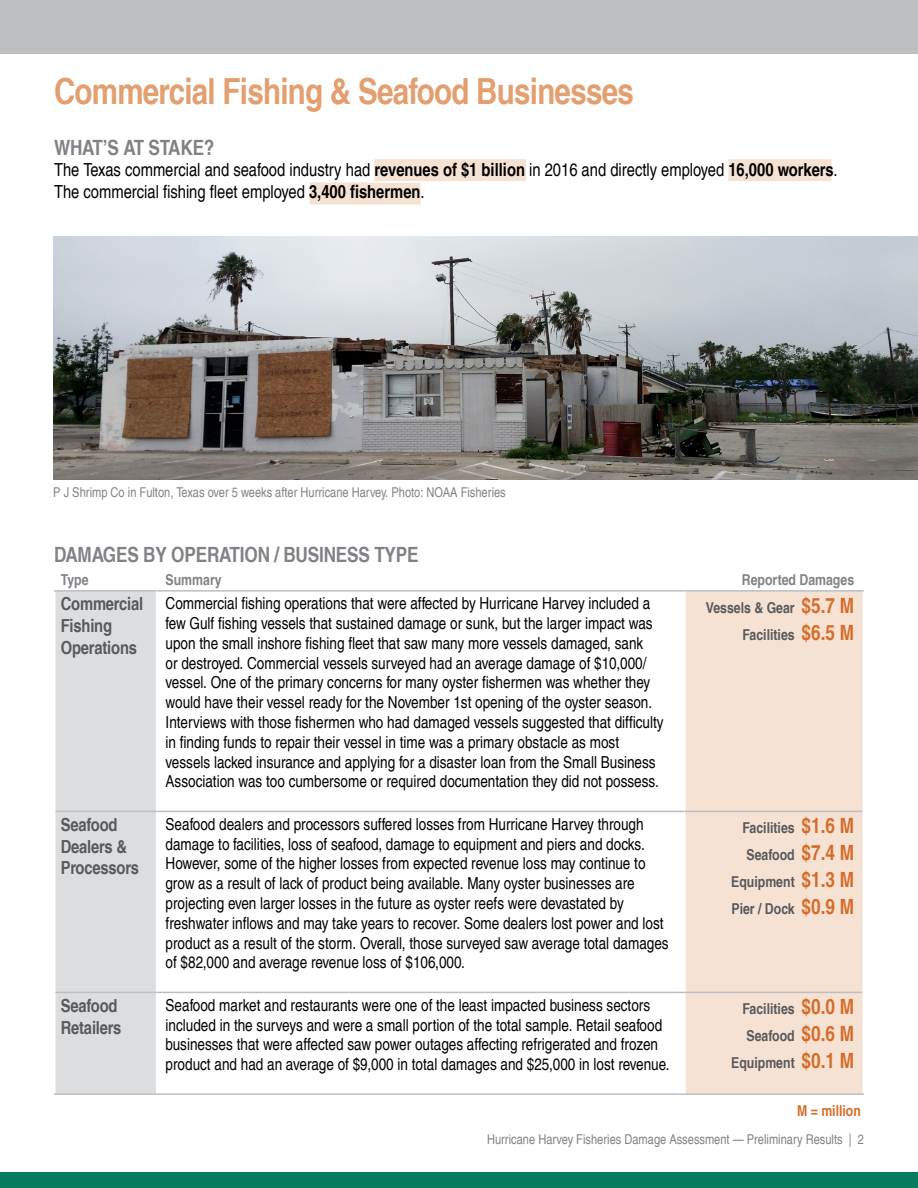
<style>
.page{position:relative;width:918px;height:1188px;background:#fff}
.page>*{position:absolute;margin:0;border:0;box-sizing:border-box;transform-origin:0 0}
.t1{font:700 condensed 36px "Helvetica LT Pro";letter-spacing:-.02em;color:#e49f70}
.t2{font:700 condensed 21px "Helvetica LT Pro";letter-spacing:-.01em;color:#808285}
.Body_text{font:condensed 18px/21.6px "Helvetica LT Pro";color:#000}
.t3{font:700 condensed 18px/21.6px "Helvetica LT Pro";letter-spacing:-.01em;color:#58595b}
.Table_cell{font:condensed 16.5px/19.8px "Helvetica LT Pro";color:#000}
.Table_cell-2{font:700 condensed 15px "Helvetica LT Pro";color:#58595b}
.Table_cell-3{font:700 condensed 15px "Helvetica LT Pro";color:#808285}
.Table_cell-4{font:700 condensed 15px "Helvetica LT Pro";color:#d56c2a}
.t4{font:condensed 13.5px "Helvetica LT Pro";color:#808285}
.s1{font-weight:700}
.s2{font-size:21px;color:#d56c2a}
</style>
<div class="page">
<div style="left:0;top:0;width:918px;height:54px;background:#bcbec0"></div>
<div style="left:0;top:1172px;width:918px;height:16px;background:#077c60"></div>
<div style="left:308px;top:181px;width:114px;height:25px;background:#f6e2d3;border:2px solid #fff"></div>
<div style="left:727px;top:158px;width:106px;height:25px;background:#f6e2d3;border:2px solid #fff"></div>
<div style="left:373px;top:158px;width:154px;height:25px;background:#f6e2d3;border:2px solid #fff"></div>
<div style="left:56px;top:592px;width:100px;height:501px;background:#dcddde"></div>
<svg style="left:157px;top:810px;width:527px;height:182px"></svg>
<div style="left:686px;top:592px;width:176px;height:501px;background:#f6e2d3"></div>
<hr style="left:157px;top:590px;width:528px;height:2px;background:#bcbec0">
<hr style="left:685px;top:590px;width:179px;height:2px;background:#bcbec0">
<hr style="left:157px;top:811px;width:528px;height:1px;background:#bcbec0">
<hr style="left:685px;top:811px;width:178px;height:1px;background:#bcbec0">
<hr style="left:157px;top:992px;width:528px;height:1px;background:#bcbec0">
<hr style="left:685px;top:992px;width:178px;height:1px;background:#bcbec0">
<hr style="left:157px;top:1093px;width:528px;height:2px;background:#bcbec0">
<hr style="left:685px;top:1093px;width:179px;height:2px;background:#bcbec0">
<hr style="left:862px;top:811px;width:2px;height:181px;background:#fff">
<hr style="left:862px;top:992px;width:2px;height:101px;background:#fff">
<hr style="left:54px;top:590px;width:103px;height:2px;background:#bcbec0">
<hr style="left:56px;top:811px;width:101px;height:1px;background:#bcbec0">
<hr style="left:56px;top:992px;width:101px;height:1px;background:#bcbec0">
<hr style="left:54px;top:1093px;width:103px;height:2px;background:#bcbec0">
<img style="left:53px;top:236px;width:865px;height:243px">
<h2 class="t1" style="left:54px;top:70px;width:581px">Commercial Fishing &amp; Seafood Businesses</h2>
<h3 class="t2" style="left:54px;top:135px;width:162px">WHAT’S AT STAKE?</h3>
<p class="Body_text" style="left:54px;top:159px;width:785px">The Texas commercial and seafood industry had <span class="s1">revenues of $1 billion</span> in 2016 and directly employed <span class="s1">16,000 workers</span>.<br>The commercial fishing fleet employed <span class="s1">3,400 fishermen</span>.</p>
<p class="t4" style="left:53px;top:484px;width:454px">P J Shrimp Co in Fulton, Texas over 5 weeks after Hurricane Harvey. Photo: NOAA Fisheries</p>
<h3 class="t2" style="left:54px;top:541px;width:366px">DAMAGES BY OPERATION / BUSINESS TYPE</h3>
<p class="Table_cell-3" style="left:61px;top:570px;width:29px">Type</p>
<p class="Table_cell-3" style="left:166px;top:570px;width:58px">Summary</p>
<p class="Table_cell-3" style="left:742px;top:570px;width:114px">Reported Damages</p>
<p class="t3" style="left:61px;top:593px;width:84px">Commercial<br>Fishing<br>Operations</p>
<p class="Table_cell" style="left:166px;top:593px;width:500px">Commercial fishing operations that were affected by Hurricane Harvey included a few Gulf fishing vessels that sustained damage or sunk, but the larger impact was upon the small inshore fishing fleet that saw many more vessels damaged, sank<br>or destroyed. Commercial vessels surveyed had an average damage of $10,000/ vessel. One of the primary concerns for many oyster fishermen was whether they would have their vessel ready for the November 1st opening of the oyster season.<br>Interviews with those fishermen who had damaged vessels suggested that difficulty in finding funds to repair their vessel in time was a primary obstacle as most vessels lacked insurance and applying for a disaster loan from the Small Business Association was too cumbersome or required documentation they did not possess.</p>
<p class="Table_cell-2" style="left:706px;top:598px;width:150px">Vessels &amp; Gear <span class="s2">$5.7 M</span></p>
<p class="Table_cell-2" style="left:742px;top:625px;width:113px">Facilities <span class="s2">$6.5 M</span></p>
<p class="t3" style="left:61px;top:814px;width:80px">Seafood<br>Dealers &amp;<br>Processors</p>
<p class="Table_cell" style="left:166px;top:814px;width:505px">Seafood dealers and processors suffered losses from Hurricane Harvey through damage to facilities, loss of seafood, damage to equipment and piers and docks.<br>However, some of the higher losses from expected revenue loss may continue to grow as a result of lack of product being available. Many oyster businesses are projecting even larger losses in the future as oyster reefs were devastated by freshwater inflows and may take years to recover. Some dealers lost power and lost product as a result of the storm. Overall, those surveyed saw average total damages of $82,000 and average revenue loss of $106,000.</p>
<p class="Table_cell-2" style="left:742px;top:819px;width:113px">Facilities <span class="s2">$1.6 M</span></p>
<p class="Table_cell-2" style="left:747px;top:846px;width:109px">Seafood <span class="s2">$7.4 M</span></p>
<p class="Table_cell-2" style="left:731px;top:873px;width:125px">Equipment <span class="s2">$1.3 M</span></p>
<p class="Table_cell-2" style="left:731px;top:900px;width:124px">Pier / Dock <span class="s2">$0.9 M</span></p>
<p class="t3" style="left:61px;top:995px;width:62px">Seafood<br>Retailers</p>
<p class="Table_cell" style="left:166px;top:995px;width:506px">Seafood market and restaurants were one of the least impacted business sectors included in the surveys and were a small portion of the total sample. Retail seafood businesses that were affected saw power outages affecting refrigerated and frozen product and had an average of $9,000 in total damages and $25,000 in lost revenue.</p>
<p class="Table_cell-2" style="left:742px;top:1000px;width:113px">Facilities <span class="s2">$0.0 M</span></p>
<p class="Table_cell-2" style="left:747px;top:1027px;width:109px">Seafood <span class="s2">$0.6 M</span></p>
<p class="Table_cell-2" style="left:731px;top:1054px;width:125px">Equipment <span class="s2">$0.1 M</span></p>
<p class="Table_cell-4" style="left:797px;top:1102px;width:65px">M = million</p>
<p class="t4" style="left:487px;top:1131px;width:378px">Hurricane Harvey Fisheries Damage Assessment — Preliminary Results | 2</p>
</div>
